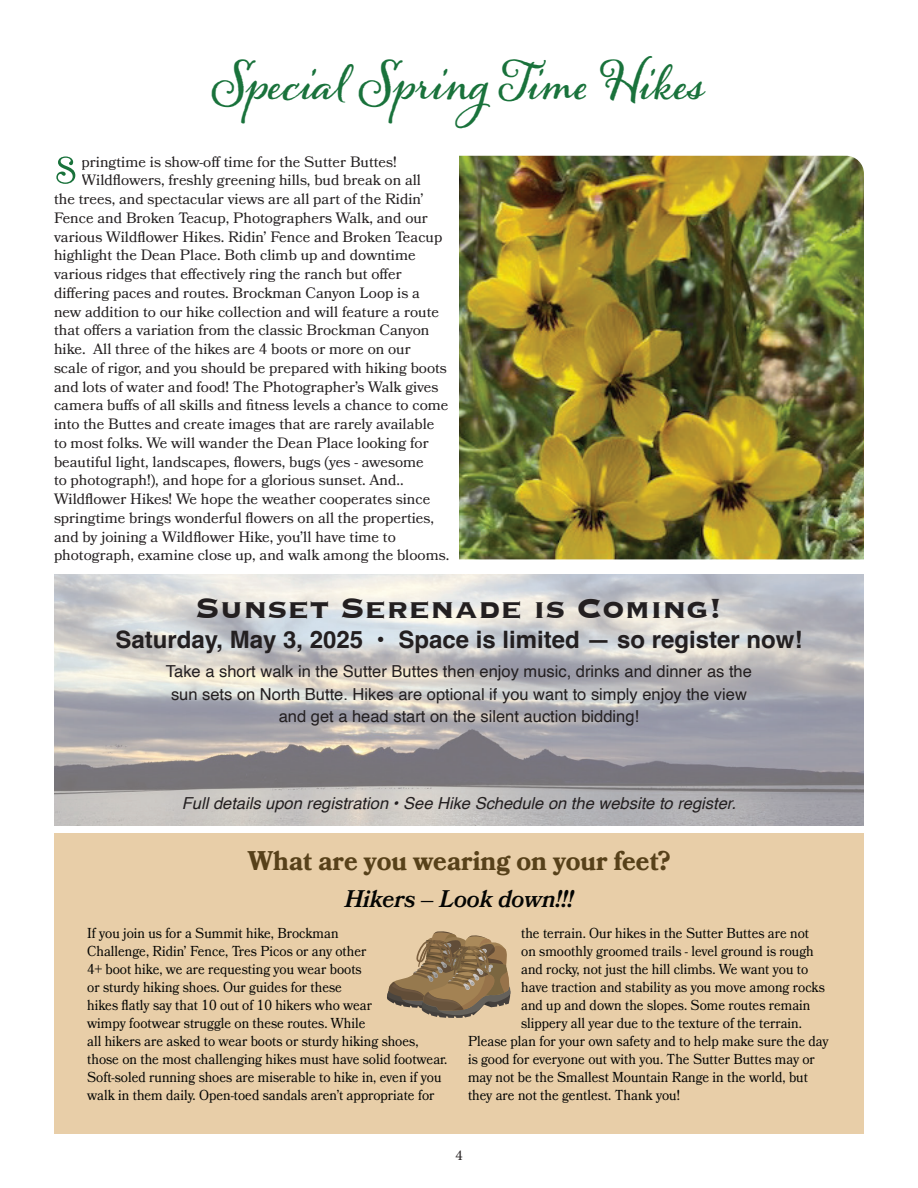
<style>
.page{position:relative;width:918px;height:1188px;background:#fff}
.page>*{position:absolute;margin:0;border:0;box-sizing:border-box;transform-origin:0 0}
.t1{font:700 48px "Alana";color:#19723b}
.t2{font:700 36px "Copperplate";color:#231f20}
.t3{font:700 27px "Bookmania";color:#57411a;scale:.96 1}
.t4{font:700 24px "Helvetica";color:#231f20}
.t5{font:italic 600 24px "Bookmania";color:#040503;scale:.96 1}
.t6{font:16.5px/22.5px "Helvetica";color:#231f20;text-align:center}
.t7{font:italic 16.5px "Helvetica";color:#231f20}
.t8{font:15px "Bookmania";color:#231f20}
.t9{font:15px "Minion Pro";color:#231f20}
.t10{font:14.4px/18px "Bookmania";color:#040503;scale:.92 1}
</style>
<div class="page">
<img style="left:459px;top:156px;width:405px;height:403px">
<svg style="left:56px;top:156px;width:19px;height:28px"></svg>
<div style="left:54px;top:834px;width:810px;height:300px;background:#e8cea8"></div>
<svg style="left:387px;top:931px;width:124px;height:87px"></svg>
<h1 class="t1" style="left:213px;top:55px;width:494px">Special Spring Time Hikes</h1>
<p class="t8" style="left:82px;top:153px;width:317px">pringtime is show-off time for the Sutter Buttes!</p>
<p class="t8" style="left:82px;top:171px;width:341px">Wildflowers, freshly greening hills, bud break on all</p>
<p class="t8" style="left:54px;top:190px;width:371px">the trees, and spectacular views are all part of the Ridin’</p>
<p class="t8" style="left:54px;top:209px;width:375px">Fence and Broken Teacup, Photographers Walk, and our</p>
<p class="t8" style="left:54px;top:228px;width:390px">various Wildflower Hikes. Ridin’ Fence and Broken Teacup</p>
<p class="t8" style="left:54px;top:246px;width:363px">highlight the Dean Place. Both climb up and downtime</p>
<p class="t8" style="left:54px;top:265px;width:349px">various ridges that effectively ring the ranch but offer</p>
<p class="t8" style="left:54px;top:284px;width:367px">differing paces and routes. Brockman Canyon Loop is a</p>
<p class="t8" style="left:54px;top:303px;width:387px">new addition to our hike collection and will feature a route</p>
<p class="t8" style="left:54px;top:321px;width:377px">that offers a variation from the classic Brockman Canyon</p>
<p class="t8" style="left:54px;top:340px;width:358px">hike. All three of the hikes are 4 boots or more on our</p>
<p class="t8" style="left:54px;top:359px;width:394px">scale of rigor, and you should be prepared with hiking boots</p>
<p class="t8" style="left:54px;top:378px;width:386px">and lots of water and food! The Photographer’s Walk gives</p>
<p class="t8" style="left:54px;top:396px;width:396px">camera buffs of all skills and fitness levels a chance to come</p>
<p class="t8" style="left:54px;top:415px;width:382px">into the Buttes and create images that are rarely available</p>
<p class="t8" style="left:54px;top:434px;width:376px">to most folks. We will wander the Dean Place looking for</p>
<p class="t8" style="left:54px;top:453px;width:371px">beautiful light, landscapes, flowers, bugs (yes - awesome</p>
<p class="t8" style="left:54px;top:471px;width:351px">to photograph!), and hope for a glorious sunset. And..</p>
<p class="t8" style="left:54px;top:490px;width:378px">Wildflower Hikes! We hope the weather cooperates since</p>
<p class="t8" style="left:54px;top:509px;width:382px">springtime brings wonderful flowers on all the properties,</p>
<p class="t8" style="left:54px;top:528px;width:343px">and by joining a Wildflower Hike, you’ll have time to</p>
<p class="t8" style="left:54px;top:546px;width:397px">photograph, examine close up, and walk among the blooms.</p>
<h2 class="t2" style="left:196px;top:584px;width:529px">Sunset Serenade is Coming!</h2>
<h3 class="t4" style="left:116px;top:625px;width:688px">Saturday, May 3, 2025 • Space is limited — so register now!</h3>
<p class="t6" style="left:166px;top:661px;width:588px">Take a short walk in the Sutter Buttes then enjoy music, drinks and dinner as the sun sets on North Butte. Hikes are optional if you want to simply enjoy the view and get a head start on the silent auction bidding!</p>
<p class="t7" style="left:182px;top:790px;width:556px">Full details upon registration • See Hike Schedule on the website to register.</p>
<h3 class="t3" style="left:248px;top:845px;width:442px">What are you wearing on your feet?</h3>
<h3 class="t5" style="left:345px;top:885px;width:239px">Hikers – Look down!!!</h3>
<p class="t10" style="left:87px;top:924px;width:393px">If you join us for a Summit hike, Brockman<br>Challenge, Ridin’ Fence, Tres Picos or any other<br>4+ boot hike, we are requesting you wear boots<br>or sturdy hiking shoes. Our guides for these<br>hikes flatly say that 10 out of 10 hikers who wear<br>wimpy footwear struggle on these routes. While<br>all hikers are asked to wear boots or sturdy hiking shoes, those on the most challenging hikes must have solid footwear.<br>Soft-soled running shoes are miserable to hike in, even if you walk in them daily. Open-toed sandals aren’t appropriate for</p>
<p class="t10" style="left:521px;top:924px;width:314px">the terrain. Our hikes in the Sutter Buttes are not</p>
<p class="t10" style="left:521px;top:942px;width:320px">on smoothly groomed trails - level ground is rough</p>
<p class="t10" style="left:521px;top:960px;width:314px">and rocky, not just the hill climbs. We want you to</p>
<p class="t10" style="left:521px;top:978px;width:332px">have traction and stability as you move among rocks</p>
<p class="t10" style="left:521px;top:996px;width:316px">and up and down the slopes. Some routes remain</p>
<p class="t10" style="left:521px;top:1014px;width:307px">slippery all year due to the texture of the terrain.</p>
<p class="t10" style="left:468px;top:1032px;width:393px">Please plan for your own safety and to help make sure the day</p>
<p class="t10" style="left:468px;top:1050px;width:379px">is good for everyone out with you. The Sutter Buttes may or</p>
<p class="t10" style="left:468px;top:1068px;width:371px">may not be the Smallest Mountain Range in the world, but</p>
<p class="t10" style="left:468px;top:1086px;width:232px">they are not the gentlest. Thank you!</p>
<p class="t9" style="left:455px;top:1146px;width:9px">4</p>
</div>
